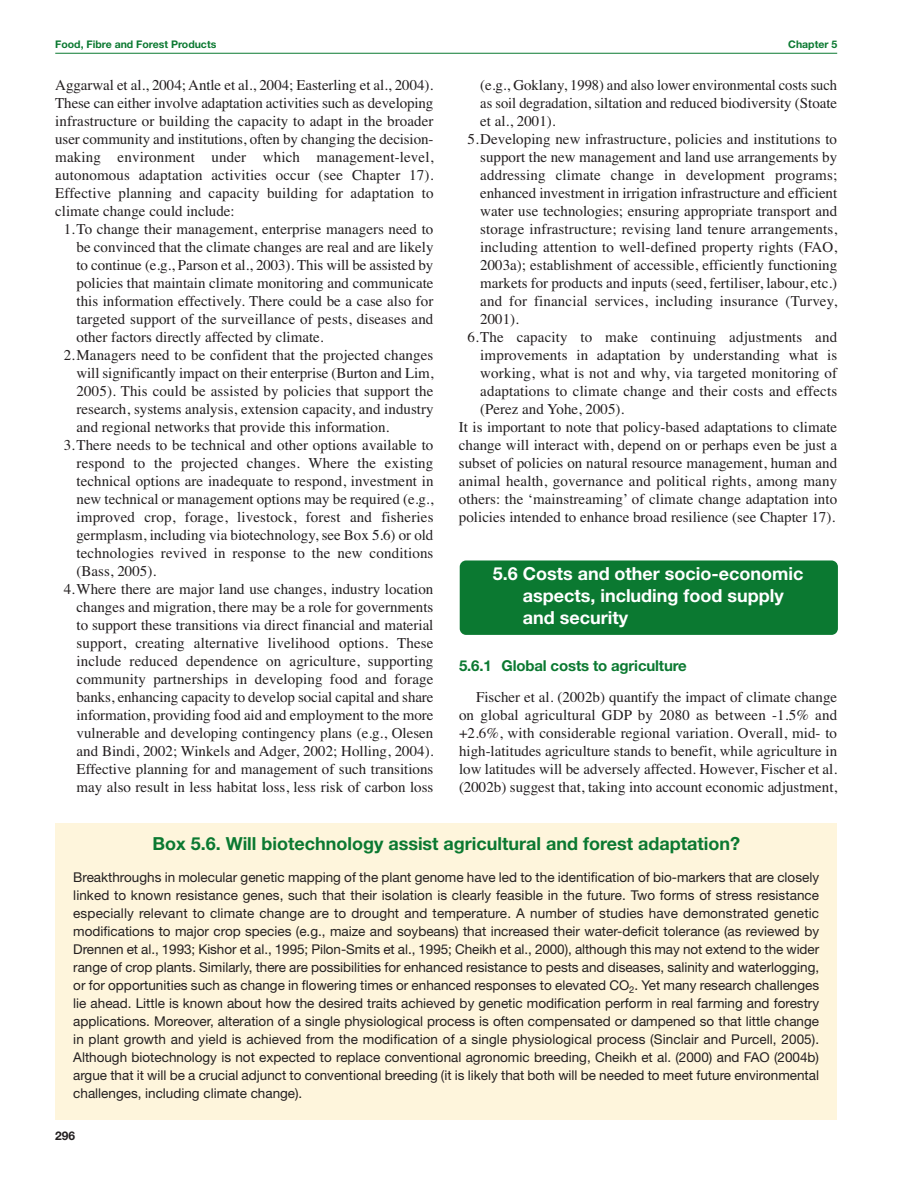
<style>
.page{position:relative;width:918px;height:1188px;background:#fff}
.page>*{position:absolute;margin:0;border:0;box-sizing:border-box;transform-origin:0 0}
.t1{font:700 18px/21.6px "Helvetica Neue";color:#fff}
.t2{font:700 18px "Helvetica Neue";color:#0b7931}
.t3{font:15px/18px "Times";color:#231f20;text-align:justify}
.t4{font:700 15px "Helvetica Neue";letter-spacing:-.01em;color:#0b7931}
.t5{font:13.5px/18px "Helvetica Neue";color:#231f20;text-align:justify}
.t6{font:700 12px "Helvetica Neue";color:#231f20}
.t7{font:700 10.5px "Helvetica Neue";color:#0b7931}
</style>
<div class="page">
<div style="left:460px;top:560px;width:378px;height:75px;background:#0b7931;border-radius:6px"></div>
<hr style="left:55px;top:53px;width:782px;height:1px;background:#0b7931">
<div style="left:55px;top:824px;width:782px;height:296px;background:#fef5dc"></div>
<p class="t7" style="left:55px;top:40px;width:163px">Food, Fibre and Forest Products</p>
<p class="t7" style="left:788px;top:40px;width:50px">Chapter 5</p>
<p class="t3" style="left:55px;top:76px;width:379px">Aggarwal et al., 2004; Antle et al., 2004; Easterling et al., 2004).</p>
<p class="t3" style="left:55px;top:94px;width:380px">These can either involve adaptation activities such as developing</p>
<p class="t3" style="left:55px;top:112px;width:380px">infrastructure or building the capacity to adapt in the broader</p>
<p class="t3" style="left:55px;top:130px;width:380px">user community and institutions, often by changing the decision-</p>
<p class="t3" style="left:55px;top:148px;width:380px">making environment under which management-level,</p>
<p class="t3" style="left:55px;top:166px;width:380px">autonomous adaptation activities occur (see Chapter 17).</p>
<p class="t3" style="left:55px;top:184px;width:380px">Effective planning and capacity building for adaptation to</p>
<p class="t3" style="left:55px;top:202px;width:181px">climate change could include:</p>
<p class="t3" style="left:64px;top:220px;width:371px">1.To change their management, enterprise managers need to</p>
<p class="t3" style="left:77px;top:238px;width:358px">be convinced that the climate changes are real and are likely</p>
<p class="t3" style="left:77px;top:256px;width:358px">to continue (e.g., Parson et al., 2003). This will be assisted by</p>
<p class="t3" style="left:77px;top:274px;width:358px">policies that maintain climate monitoring and communicate</p>
<p class="t3" style="left:77px;top:292px;width:358px">this information effectively. There could be a case also for</p>
<p class="t3" style="left:77px;top:310px;width:358px">targeted support of the surveillance of pests, diseases and</p>
<p class="t3" style="left:77px;top:328px;width:249px">other factors directly affected by climate.</p>
<p class="t3" style="left:64px;top:346px;width:371px">2.Managers need to be confident that the projected changes</p>
<p class="t3" style="left:77px;top:364px;width:358px">will significantly impact on their enterprise (Burton and Lim,</p>
<p class="t3" style="left:77px;top:382px;width:358px">2005). This could be assisted by policies that support the</p>
<p class="t3" style="left:77px;top:400px;width:358px">research, systems analysis, extension capacity, and industry</p>
<p class="t3" style="left:77px;top:418px;width:314px">and regional networks that provide this information.</p>
<p class="t3" style="left:64px;top:436px;width:371px">3.There needs to be technical and other options available to</p>
<p class="t3" style="left:77px;top:454px;width:358px">respond to the projected changes. Where the existing</p>
<p class="t3" style="left:77px;top:472px;width:358px">technical options are inadequate to respond, investment in</p>
<p class="t3" style="left:77px;top:490px;width:358px">new technical or management options may be required (e.g.,</p>
<p class="t3" style="left:77px;top:508px;width:358px">improved crop, forage, livestock, forest and fisheries</p>
<p class="t3" style="left:77px;top:526px;width:358px">germplasm, including via biotechnology, see Box 5.6) or old</p>
<p class="t3" style="left:77px;top:544px;width:358px">technologies revived in response to the new conditions</p>
<p class="t3" style="left:77px;top:562px;width:81px">(Bass, 2005).</p>
<p class="t3" style="left:64px;top:580px;width:371px">4.Where there are major land use changes, industry location</p>
<p class="t3" style="left:77px;top:598px;width:358px">changes and migration, there may be a role for governments</p>
<p class="t3" style="left:77px;top:616px;width:358px">to support these transitions via direct financial and material</p>
<p class="t3" style="left:77px;top:634px;width:358px">support, creating alternative livelihood options. These</p>
<p class="t3" style="left:77px;top:652px;width:358px">include reduced dependence on agriculture, supporting</p>
<p class="t3" style="left:77px;top:670px;width:358px">community partnerships in developing food and forage</p>
<p class="t3" style="left:77px;top:688px;width:358px">banks, enhancing capacity to develop social capital and share</p>
<p class="t3" style="left:77px;top:706px;width:358px">information, providing food aid and employment to the more</p>
<p class="t3" style="left:77px;top:724px;width:358px">vulnerable and developing contingency plans (e.g., Olesen</p>
<p class="t3" style="left:77px;top:742px;width:358px">and Bindi, 2002; Winkels and Adger, 2002; Holling, 2004).</p>
<p class="t3" style="left:77px;top:760px;width:358px">Effective planning for and management of such transitions</p>
<p class="t3" style="left:77px;top:778px;width:358px">may also result in less habitat loss, less risk of carbon loss</p>
<p class="t3" style="left:480px;top:76px;width:358px">(e.g., Goklany, 1998) and also lower environmental costs such</p>
<p class="t3" style="left:480px;top:94px;width:358px">as soil degradation, siltation and reduced biodiversity (Stoate</p>
<p class="t3" style="left:480px;top:112px;width:77px">et al., 2001).</p>
<p class="t3" style="left:468px;top:130px;width:371px">5.Developing new infrastructure, policies and institutions to</p>
<p class="t3" style="left:480px;top:148px;width:358px">support the new management and land use arrangements by</p>
<p class="t3" style="left:480px;top:166px;width:358px">addressing climate change in development programs;</p>
<p class="t3" style="left:480px;top:184px;width:358px">enhanced investment in irrigation infrastructure and efficient</p>
<p class="t3" style="left:480px;top:202px;width:358px">water use technologies; ensuring appropriate transport and</p>
<p class="t3" style="left:480px;top:220px;width:358px">storage infrastructure; revising land tenure arrangements,</p>
<p class="t3" style="left:480px;top:238px;width:358px">including attention to well-defined property rights (FAO,</p>
<p class="t3" style="left:480px;top:256px;width:358px">2003a); establishment of accessible, efficiently functioning</p>
<p class="t3" style="left:480px;top:274px;width:358px">markets for products and inputs (seed, fertiliser, labour, etc.)</p>
<p class="t3" style="left:480px;top:292px;width:358px">and for financial services, including insurance (Turvey,</p>
<p class="t3" style="left:480px;top:310px;width:40px">2001).</p>
<p class="t3" style="left:468px;top:328px;width:371px">6.The capacity to make continuing adjustments and</p>
<p class="t3" style="left:480px;top:346px;width:358px">improvements in adaptation by understanding what is</p>
<p class="t3" style="left:480px;top:364px;width:358px">working, what is not and why, via targeted monitoring of</p>
<p class="t3" style="left:480px;top:382px;width:358px">adaptations to climate change and their costs and effects</p>
<p class="t3" style="left:480px;top:400px;width:146px">(Perez and Yohe, 2005).</p>
<p class="t3" style="left:459px;top:418px;width:380px">It is important to note that policy-based adaptations to climate</p>
<p class="t3" style="left:459px;top:436px;width:380px">change will interact with, depend on or perhaps even be just a</p>
<p class="t3" style="left:459px;top:454px;width:380px">subset of policies on natural resource management, human and</p>
<p class="t3" style="left:459px;top:472px;width:380px">animal health, governance and political rights, among many</p>
<p class="t3" style="left:459px;top:490px;width:380px">others: the ‘mainstreaming’ of climate change adaptation into</p>
<p class="t3" style="left:459px;top:508px;width:378px">policies intended to enhance broad resilience (see Chapter 17).</p>
<p class="t1" style="left:523px;top:565px;width:282px;text-indent:-30px">5.6 Costs and other socio-economic aspects, including food supply and security</p>
<p class="t4" style="left:459px;top:660px;width:229px">5.6.1 Global costs to agriculture</p>
<p class="t3" style="left:459px;top:688px;width:380px;text-indent:17px">Fischer et al. (2002b) quantify the impact of climate change on global agricultural GDP by 2080 as between -1.5% and +2.6%, with considerable regional variation. Overall, mid- to high-latitudes agriculture stands to benefit, while agriculture in low latitudes will be adversely affected. However, Fischer et al. (2002b) suggest that, taking into account economic adjustment,</p>
<p class="t2" style="left:152px;top:837px;width:589px">Box 5.6. Will biotechnology assist agricultural and forest adaptation?</p>
<p class="t5" style="left:73px;top:870px;width:747px">Breakthroughs in molecular genetic mapping of the plant genome have led to the identification of bio-markers that are closely linked to known resistance genes, such that their isolation is clearly feasible in the future. Two forms of stress resistance especially relevant to climate change are to drought and temperature. A number of studies have demonstrated genetic modifications to major crop species (e.g., maize and soybeans) that increased their water-deficit tolerance (as reviewed by Drennen et al., 1993; Kishor et al., 1995; Pilon-Smits et al., 1995; Cheikh et al., 2000), although this may not extend to the wider range of crop plants. Similarly, there are possibilities for enhanced resistance to pests and diseases, salinity and waterlogging, or for opportunities such as change in flowering times or enhanced responses to elevated CO<sub>2</sub>. Yet many research challenges lie ahead. Little is known about how the desired traits achieved by genetic modification perform in real farming and forestry applications. Moreover, alteration of a single physiological process is often compensated or dampened so that little change in plant growth and yield is achieved from the modification of a single physiological process (Sinclair and Purcell, 2005).<br>Although biotechnology is not expected to replace conventional agronomic breeding, Cheikh et al. (2000) and FAO (2004b) argue that it will be a crucial adjunct to conventional breeding (it is likely that both will be needed to meet future environmental challenges, including climate change).</p>
<p class="t6" style="left:55px;top:1131px;width:21px">296</p>
</div>
